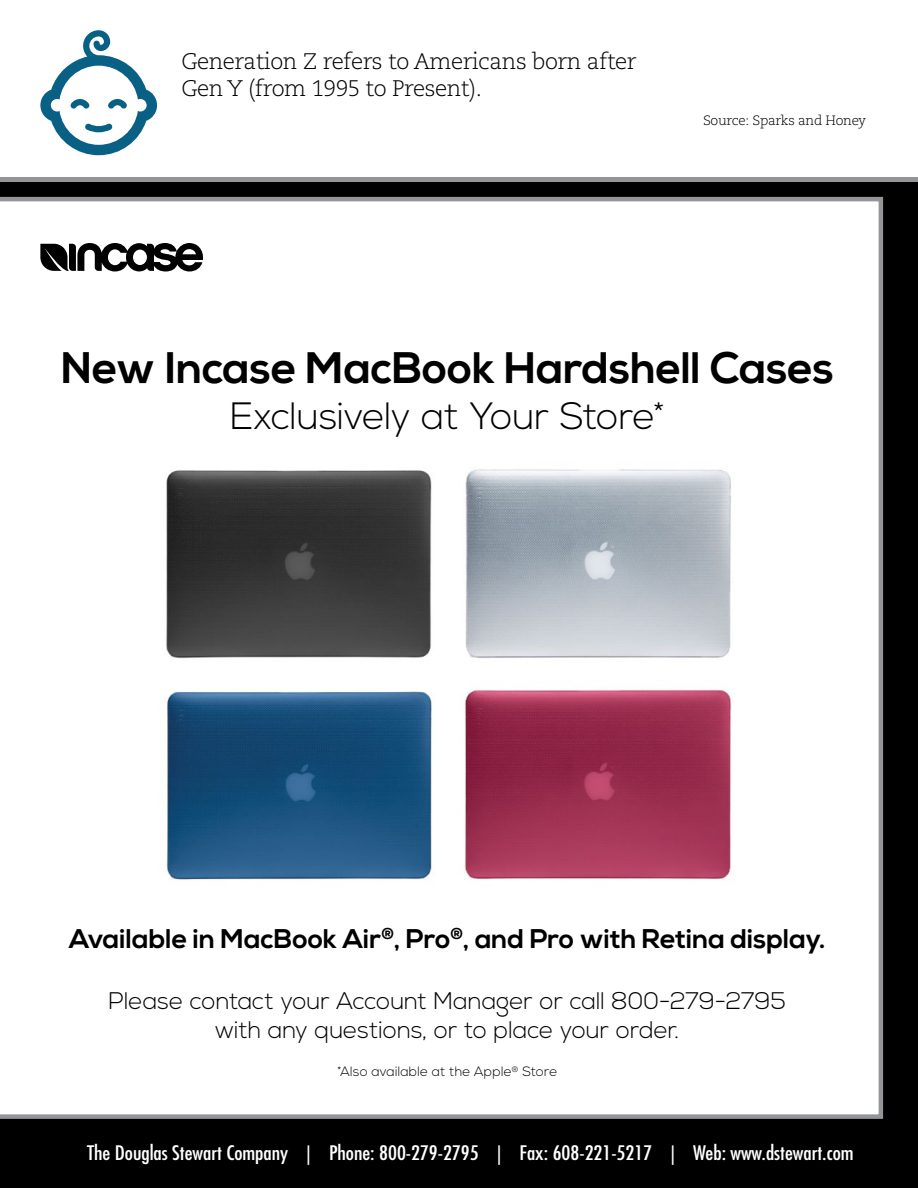
<style>
.page{position:relative;width:918px;height:1188px;background:#fff}
.page>*{position:absolute;margin:0;border:0;box-sizing:border-box;transform-origin:0 0}
.t1{font:700 44.1px "Nexa";letter-spacing:-.005em;color:#000}
.t2{font:300 38.1px "Nexa";letter-spacing:-.01em;color:#000}
.t3{font:700 27px "Nexa";color:#000}
.t4{font:300 24px/28.8px "Nexa";letter-spacing:-.005em;color:#000;text-align:center}
.t5{font:300 22.5px/27px "Caecilia";letter-spacing:-.02em;color:#000}
.t6{font:condensed 19.5px "Futura";color:#fff;scale:1.11 1}
.t7{font:300 13.5px "Nexa";letter-spacing:.015em;color:#000}
.t8{font:300 13.5px "Caecilia";letter-spacing:-.02em;color:#000}
</style>
<div class="page">
<div style="left:0;top:181px;width:918px;height:1007px;background:#000"></div>
<hr style="left:0;top:177px;width:918px;height:4px;background:#939598">
<div style="left:0;top:197px;width:883px;height:922px;background:#fff"></div>
<svg style="left:40px;top:243px;width:163px;height:28px"></svg>
<img style="left:159px;top:461px;width:580px;height:426px">
<svg style="left:40px;top:30px;width:117px;height:125px"></svg>
<p class="t5" style="left:181px;top:48px;width:457px">Generation Z refers to Americans born after<br>Gen Y (from 1995 to Present).</p>
<p class="t8" style="left:703px;top:113px;width:164px">Source: Sparks and Honey</p>
<h1 class="t1" style="left:61px;top:343px;width:775px">New Incase MacBook Hardshell Cases</h1>
<h2 class="t2" style="left:230px;top:394px;width:436px">Exclusively at Your Store*</h2>
<p class="t3" style="left:69px;top:923px;width:758px">Available in MacBook Air<sup>®</sup>, Pro<sup>®</sup>, and Pro with Retina display.</p>
<p class="t4" style="left:109px;top:988px;width:679px">Please contact your Account Manager or call 800-279-2795 with any questions, or to place your order.</p>
<p class="t7" style="left:337px;top:1064px;width:222px">*Also available at the Apple<sup>®</sup> Store</p>
<p class="t6" style="left:87px;top:1141px;width:692px">The Douglas Stewart Company | Phone: 800-279-2795 | Fax: 608-221-5217 | Web: www.dstewart.com</p>
</div>
